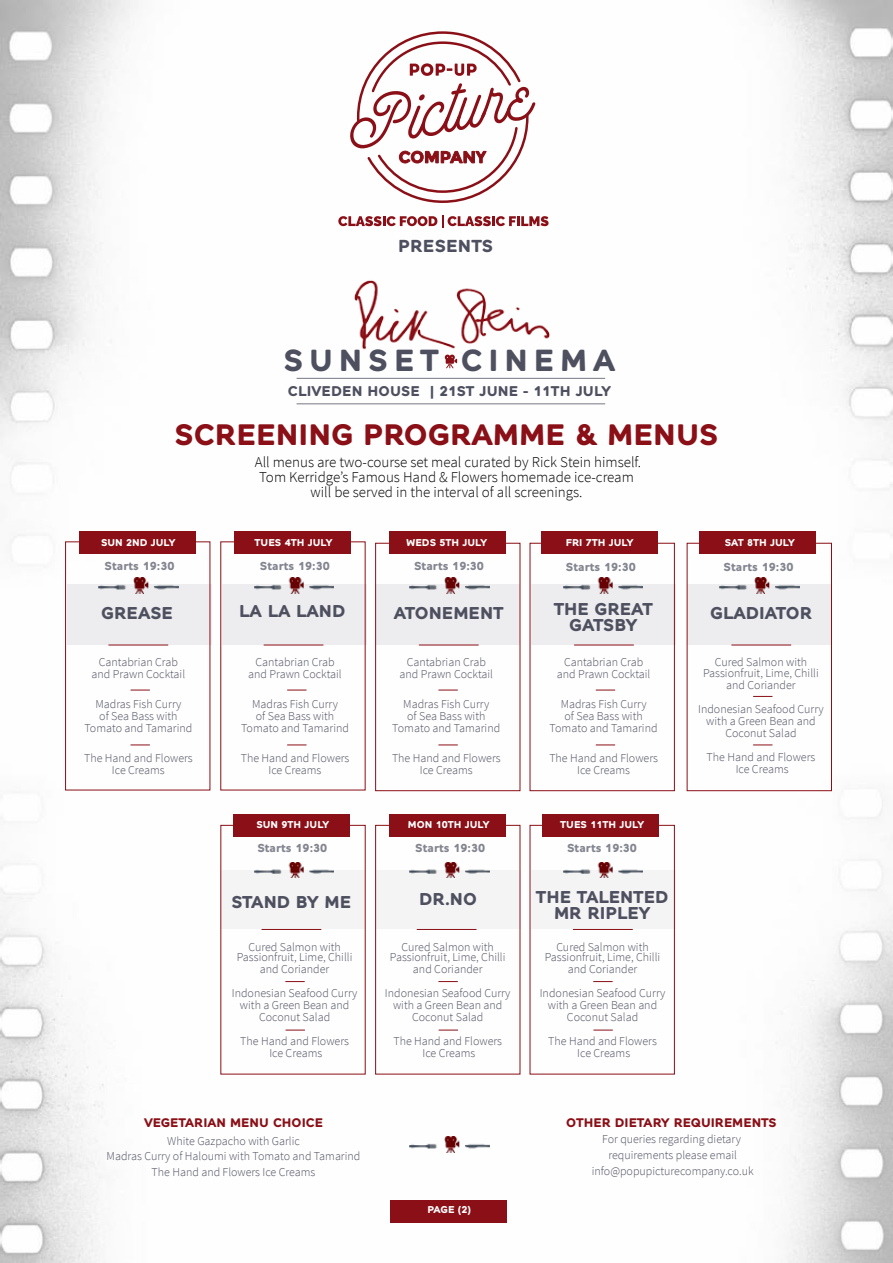
<style>
.page{position:relative;width:893px;height:1263px;background:#fff}
.page>*{position:absolute;margin:0;border:0;box-sizing:border-box;transform-origin:0 0}
.t1{font:700 29.4px "Alleyn W01";letter-spacing:.2em;color:#4e5060}
.t2{font:700 28.5px "Alleyn W01";color:#8a0f16}
.t3{font:700 16.8px "Alleyn W01";letter-spacing:.01em;color:#4e5060}
.t4{font:700 16.5px/16.5px "Alleyn W01";color:#4e5060;text-align:center}
.t5{font:300 15px/15px "Source Sans Pro";color:#000;text-align:center}
.t6{font:700 13.65px "Alleyn W01";letter-spacing:.01em;color:#4e5060}
.t7{font:300 12px/12px "Source Sans Pro";color:#4e5060;text-align:center}
.t8{font:700 12px "Alleyn W01";color:#8a0f16}
.t9{font:700 11.1px "Alleyn W01";color:#838590}
.t10{font:700 9.6px "Alleyn W01";color:#fff}
</style>
<div class="page">
<img style="left:0;top:0;width:893px;height:698px">
<img style="left:330px;top:272px;width:243px;height:84px">
<hr style="left:297px;top:378px;width:308px;height:1px;background:#757783">
<svg style="left:445px;top:355px;width:12px;height:13px"></svg>
<hr style="left:297px;top:403px;width:308px;height:1px;background:#757783">
<div style="left:222px;top:585px;width:145px;height:60px;background:#ededef"></div>
<div style="left:67px;top:585px;width:145px;height:60px;background:#ededef"></div>
<div style="left:375px;top:585px;width:145px;height:60px;background:#ededef"></div>
<div style="left:531px;top:585px;width:145px;height:60px;background:#ededef"></div>
<div style="left:687px;top:585px;width:144px;height:60px;background:#ededef"></div>
<img style="left:0;top:698px;width:893px;height:565px">
<svg style="left:350px;top:30px;width:185px;height:174px"></svg>
<svg style="left:338px;top:215px;width:211px;height:13px"></svg>
<div style="left:65px;top:541px;width:145px;height:249px;border:1px solid #8a0f16"></div>
<hr style="left:261px;top:929px;width:60px;height:1px;background:#8a0f16">
<hr style="left:417px;top:929px;width:59px;height:1px;background:#8a0f16">
<hr style="left:573px;top:929px;width:60px;height:1px;background:#8a0f16">
<hr style="left:264px;top:645px;width:59px;height:1px;background:#8a0f16">
<hr style="left:108px;top:645px;width:60px;height:1px;background:#8a0f16">
<hr style="left:419px;top:645px;width:60px;height:1px;background:#8a0f16">
<hr style="left:574px;top:645px;width:60px;height:1px;background:#8a0f16">
<hr style="left:731px;top:645px;width:60px;height:1px;background:#8a0f16">
<div style="left:375px;top:543px;width:145px;height:248px;border:1px solid #8a0f16"></div>
<div style="left:530px;top:543px;width:145px;height:248px;border:1px solid #8a0f16"></div>
<div style="left:687px;top:543px;width:145px;height:248px;border:1px solid #8a0f16"></div>
<div style="left:375px;top:825px;width:145px;height:249px;border:1px solid #8a0f16"></div>
<div style="left:530px;top:825px;width:145px;height:249px;border:1px solid #8a0f16"></div>
<div style="left:234px;top:531px;width:117px;height:23px;background:#8a0f16"></div>
<div style="left:79px;top:531px;width:117px;height:23px;background:#8a0f16"></div>
<div style="left:389px;top:531px;width:117px;height:23px;background:#8a0f16"></div>
<div style="left:541px;top:531px;width:117px;height:23px;background:#8a0f16"></div>
<div style="left:699px;top:531px;width:117px;height:23px;background:#8a0f16"></div>
<div style="left:233px;top:814px;width:117px;height:23px;background:#8a0f16"></div>
<div style="left:389px;top:814px;width:117px;height:23px;background:#8a0f16"></div>
<div style="left:542px;top:814px;width:117px;height:23px;background:#8a0f16"></div>
<div style="left:390px;top:1200px;width:117px;height:22px;background:#8a0f16"></div>
<img style="left:254px;top:578px;width:80px;height:15px">
<img style="left:99px;top:578px;width:79px;height:15px">
<img style="left:254px;top:862px;width:80px;height:16px">
<img style="left:409px;top:578px;width:80px;height:15px">
<img style="left:409px;top:862px;width:80px;height:16px">
<img style="left:409px;top:1137px;width:80px;height:15px">
<img style="left:563px;top:862px;width:80px;height:16px">
<img style="left:563px;top:578px;width:80px;height:15px">
<img style="left:720px;top:578px;width:79px;height:15px">
<svg style="left:131px;top:745px;width:19px;height:1px"></svg>
<svg style="left:131px;top:690px;width:19px;height:1px"></svg>
<svg style="left:287px;top:745px;width:19px;height:1px"></svg>
<svg style="left:287px;top:690px;width:19px;height:1px"></svg>
<svg style="left:438px;top:745px;width:20px;height:1px"></svg>
<svg style="left:438px;top:690px;width:20px;height:1px"></svg>
<svg style="left:596px;top:745px;width:19px;height:1px"></svg>
<svg style="left:596px;top:690px;width:19px;height:1px"></svg>
<svg style="left:753px;top:745px;width:19px;height:1px"></svg>
<svg style="left:753px;top:696px;width:19px;height:1px"></svg>
<svg style="left:285px;top:981px;width:20px;height:1px"></svg>
<svg style="left:286px;top:1030px;width:19px;height:1px"></svg>
<svg style="left:438px;top:981px;width:20px;height:1px"></svg>
<svg style="left:439px;top:1030px;width:19px;height:1px"></svg>
<svg style="left:593px;top:981px;width:20px;height:1px"></svg>
<svg style="left:593px;top:1030px;width:20px;height:1px"></svg>
<h3 class="t3" style="left:398px;top:235px;width:96px">PRESENTS</h3>
<h1 class="t1" style="left:283px;top:342px;width:333px">SUNSET CINEMA</h1>
<p class="t6" style="left:288px;top:382px;width:325px">CLIVEDEN HOUSE | 21ST JUNE - 11TH JULY</p>
<h2 class="t2" style="left:175px;top:417px;width:545px">SCREENING PROGRAMME &amp; MENUS</h2>
<p class="t5" style="left:255px;top:455px;width:388px">All menus are two-course set meal curated by Rick Stein himself.<br>Tom Kerridge’s Famous Hand &amp; Flowers homemade ice-cream will be served in the interval of all screenings.</p>
<p class="t10" style="left:101px;top:536px;width:76px">SUN 2ND JULY</p>
<p class="t10" style="left:255px;top:536px;width:79px">TUES 4TH JULY</p>
<p class="t9" style="left:105px;top:559px;width:71px">Starts 19:30</p>
<p class="t9" style="left:260px;top:559px;width:71px">Starts 19:30</p>
<h3 class="t4" style="left:101px;top:604px;width:73px">GREASE</h3>
<h3 class="t4" style="left:239px;top:602px;width:108px">LA LA LAND</h3>
<p class="t7" style="left:92px;top:656px;width:95px">Cantabrian Crab and Prawn Cocktail</p>
<p class="t7" style="left:84px;top:698px;width:109px">Madras Fish Curry<br>of Sea Bass with<br>Tomato and Tamarind</p>
<p class="t7" style="left:84px;top:752px;width:110px">The Hand and Flowers<br>Ice Creams</p>
<p class="t7" style="left:248px;top:656px;width:95px">Cantabrian Crab and Prawn Cocktail</p>
<p class="t7" style="left:241px;top:698px;width:109px">Madras Fish Curry<br>of Sea Bass with<br>Tomato and Tamarind</p>
<p class="t7" style="left:241px;top:752px;width:110px">The Hand and Flowers<br>Ice Creams</p>
<p class="t10" style="left:406px;top:536px;width:83px">WEDS 5TH JULY</p>
<p class="t10" style="left:566px;top:536px;width:69px">FRI 7TH JULY</p>
<p class="t10" style="left:725px;top:536px;width:71px">SAT 8TH JULY</p>
<p class="t9" style="left:414px;top:560px;width:71px">Starts 19:30</p>
<h3 class="t4" style="left:394px;top:604px;width:111px">ATONEMENT</h3>
<p class="t7" style="left:399px;top:656px;width:95px">Cantabrian Crab and Prawn Cocktail</p>
<p class="t7" style="left:392px;top:698px;width:109px">Madras Fish Curry<br>of Sea Bass with<br>Tomato and Tamarind</p>
<p class="t7" style="left:392px;top:752px;width:110px">The Hand and Flowers<br>Ice Creams</p>
<p class="t9" style="left:566px;top:560px;width:71px">Starts 19:30</p>
<h3 class="t4" style="left:554px;top:600px;width:101px">THE GREAT<br>GATSBY</h3>
<p class="t7" style="left:557px;top:656px;width:95px">Cantabrian Crab and Prawn Cocktail</p>
<p class="t7" style="left:550px;top:698px;width:109px">Madras Fish Curry<br>of Sea Bass with<br>Tomato and Tamarind</p>
<p class="t7" style="left:549px;top:752px;width:110px">The Hand and Flowers<br>Ice Creams</p>
<p class="t9" style="left:724px;top:560px;width:71px">Starts 19:30</p>
<h3 class="t4" style="left:710px;top:604px;width:104px">GLADIATOR</h3>
<p class="t7" style="left:703px;top:657px;width:117px;line-height:10.5px">Cured Salmon with<br>Passionfruit, Lime, Chilli</p>
<p class="t7" style="left:698px;top:673px;width:127px;line-height:24px">and Coriander<br>Indonesian Seafood Curry</p>
<p class="t7" style="left:706px;top:715px;width:111px">with a Green Bean and<br>Coconut Salad</p>
<p class="t7" style="left:707px;top:751px;width:110px">The Hand and Flowers<br>Ice Creams</p>
<p class="t10" style="left:256px;top:819px;width:74px">SUN 9TH JULY</p>
<p class="t10" style="left:408px;top:819px;width:83px">MON 10TH JULY</p>
<p class="t10" style="left:560px;top:819px;width:85px">TUES 11TH JULY</p>
<p class="t9" style="left:257px;top:841px;width:71px">Starts 19:30</p>
<h3 class="t4" style="left:231px;top:893px;width:121px">STAND BY ME</h3>
<p class="t9" style="left:415px;top:841px;width:71px">Starts 19:30</p>
<h3 class="t4" style="left:419px;top:890px;width:59px">DR.NO</h3>
<p class="t9" style="left:567px;top:841px;width:71px">Starts 19:30</p>
<h3 class="t4" style="left:536px;top:888px;width:134px">THE TALENTED<br>MR RIPLEY</h3>
<p class="t7" style="left:237px;top:942px;width:117px;line-height:10.5px">Cured Salmon with<br>Passionfruit, Lime, Chilli</p>
<p class="t7" style="left:232px;top:957px;width:127px;line-height:24px">and Coriander<br>Indonesian Seafood Curry</p>
<p class="t7" style="left:240px;top:999px;width:111px">with a Green Bean and<br>Coconut Salad</p>
<p class="t7" style="left:240px;top:1035px;width:110px">The Hand and Flowers<br>Ice Creams</p>
<p class="t7" style="left:390px;top:942px;width:117px;line-height:10.5px">Cured Salmon with<br>Passionfruit, Lime, Chilli</p>
<p class="t7" style="left:385px;top:957px;width:127px;line-height:24px">and Coriander<br>Indonesian Seafood Curry</p>
<p class="t7" style="left:393px;top:999px;width:111px">with a Green Bean and<br>Coconut Salad</p>
<p class="t7" style="left:393px;top:1035px;width:110px">The Hand and Flowers<br>Ice Creams</p>
<p class="t7" style="left:545px;top:942px;width:117px;line-height:10.5px">Cured Salmon with<br>Passionfruit, Lime, Chilli</p>
<p class="t7" style="left:540px;top:957px;width:127px;line-height:24px">and Coriander<br>Indonesian Seafood Curry</p>
<p class="t7" style="left:548px;top:999px;width:111px">with a Green Bean and<br>Coconut Salad</p>
<p class="t7" style="left:548px;top:1035px;width:110px">The Hand and Flowers<br>Ice Creams</p>
<p class="t8" style="left:144px;top:1115px;width:180px">VEGETARIAN MENU CHOICE</p>
<p class="t7" style="left:107px;top:1133px;width:255px;line-height:15.6px">White Gazpacho with Garlic<br>Madras Curry of Haloumi with Tomato and Tamarind<br>The Hand and Flowers Ice Creams</p>
<p class="t8" style="left:566px;top:1115px;width:212px">OTHER DIETARY REQUIREMENTS</p>
<p class="t7" style="left:592px;top:1131px;width:163px;line-height:16px">For queries regarding dietary requirements please email info@popupicturecompany.co.uk</p>
<p class="t10" style="left:428px;top:1204px;width:45px">PAGE (2)</p>
</div>
